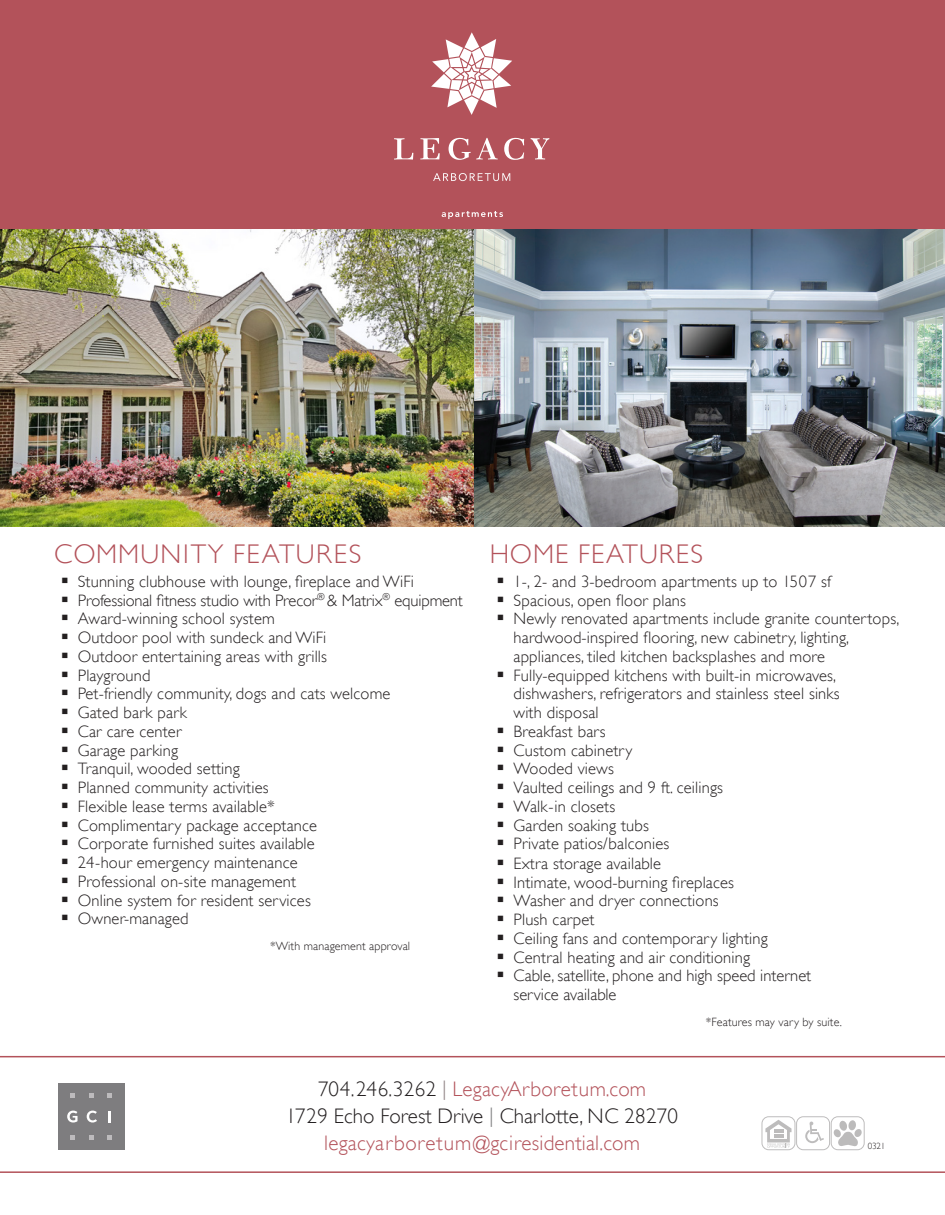
<style>
.page{position:relative;width:945px;height:1215px;background:#fff}
.page>*{position:absolute;margin:0;border:0;box-sizing:border-box;transform-origin:0 0}
.t1{font:300 27px "Gill Sans";letter-spacing:.05em;color:#b3525a}
.t2{font:300 21px/27px "Gill Sans";letter-spacing:.01em;color:#b3525a;text-align:center}
.t3{font:300 16.5px/18.8px "Gill Sans";letter-spacing:.01em;color:#231f20}
.t4{font:300 16.5px "Gill Sans";letter-spacing:-.01em;color:#231f20}
.t5{font:300 12px "Gill Sans";letter-spacing:.01em;color:#231f20}
.t6{font:300 9px "Gill Sans";color:#231f20}
.s1{color:#231f20}
.s2{color:#8e8183}
.s3{color:#7e7d7f}
</style>
<div class="page">
<svg style="left:765px;top:1120px;width:27px;height:28px"></svg>
<div style="left:762px;top:1116px;width:33px;height:34px;border:1px solid #231f20;border-radius:7px"></div>
<svg style="left:805px;top:1122px;width:19px;height:21px"></svg>
<div style="left:796px;top:1116px;width:34px;height:34px;border:1px solid #231f20;border-radius:7px"></div>
<div style="left:58px;top:1083px;width:67px;height:67px;background:#7e7d7f"></div>
<svg style="left:67px;top:1111px;width:11px;height:12px"></svg>
<svg style="left:87px;top:1111px;width:10px;height:12px"></svg>
<svg style="left:108px;top:1111px;width:3px;height:11px"></svg>
<svg style="left:70px;top:1093px;width:5px;height:5px"></svg>
<svg style="left:89px;top:1093px;width:5px;height:5px"></svg>
<svg style="left:107px;top:1093px;width:5px;height:5px"></svg>
<svg style="left:70px;top:1135px;width:5px;height:5px"></svg>
<svg style="left:89px;top:1135px;width:5px;height:5px"></svg>
<svg style="left:107px;top:1135px;width:5px;height:5px"></svg>
<div style="left:0;top:0;width:945px;height:230px;background:#b3525a"></div>
<hr style="left:0;top:1056px;width:945px;height:1px;background:#b3525a">
<hr style="left:0;top:1171px;width:945px;height:2px;background:#b3525a">
<svg style="left:834px;top:1120px;width:28px;height:26px"></svg>
<div style="left:831px;top:1116px;width:34px;height:34px;border:1px solid #231f20;border-radius:7px"></div>
<svg style="left:394px;top:138px;width:19px;height:22px"></svg>
<svg style="left:420px;top:138px;width:20px;height:21px"></svg>
<svg style="left:449px;top:138px;width:49px;height:22px"></svg>
<svg style="left:504px;top:138px;width:20px;height:22px"></svg>
<svg style="left:531px;top:138px;width:18px;height:21px"></svg>
<svg style="left:431px;top:32px;width:81px;height:83px"></svg>
<svg style="left:433px;top:173px;width:77px;height:8px"></svg>
<svg style="left:442px;top:211px;width:61px;height:8px"></svg>
<img style="left:474px;top:230px;width:471px;height:296px">
<img style="left:0;top:230px;width:474px;height:296px">
<p class="t1" style="left:54px;top:538px;width:309px">COMMUNITY FEATURES</p>
<p class="t3" style="left:78px;top:572px;width:338px">Stunning clubhouse with lounge, fireplace and WiFi</p>
<p class="t4" style="left:78px;top:591px;width:387px">Professional fitness studio with Precor<sup>®</sup> &amp; Matrix<sup>®</sup> equipment</p>
<p class="t3" style="left:78px;top:610px;width:199px">Award-winning school system</p>
<p class="t3" style="left:78px;top:628px;width:250px">Outdoor pool with sundeck and WiFi</p>
<p class="t3" style="left:78px;top:647px;width:251px">Outdoor entertaining areas with grills</p>
<p class="t3" style="left:78px;top:666px;width:74px">Playground</p>
<p class="t3" style="left:78px;top:685px;width:314px">Pet-friendly community, dogs and cats welcome</p>
<p class="t3" style="left:78px;top:703px;width:111px">Gated bark park</p>
<p class="t3" style="left:78px;top:722px;width:105px">Car care center</p>
<p class="t3" style="left:78px;top:741px;width:102px">Garage parking</p>
<p class="t3" style="left:78px;top:760px;width:164px">Tranquil, wooded setting</p>
<p class="t3" style="left:78px;top:778px;width:192px">Planned community activities</p>
<p class="t3" style="left:78px;top:797px;width:199px">Flexible lease terms available*</p>
<p class="t3" style="left:78px;top:816px;width:241px">Complimentary package acceptance</p>
<p class="t3" style="left:78px;top:835px;width:239px">Corporate furnished suites available</p>
<p class="t3" style="left:78px;top:853px;width:221px">24-hour emergency maintenance</p>
<p class="t3" style="left:78px;top:872px;width:220px">Professional on-site management</p>
<p class="t3" style="left:78px;top:891px;width:235px">Online system for resident services</p>
<p class="t3" style="left:78px;top:910px;width:112px">Owner-managed</p>
<p class="t5" style="left:270px;top:939px;width:142px">*With management approval</p>
<p class="t1" style="left:490px;top:538px;width:215px">HOME FEATURES</p>
<p class="t3" style="left:514px;top:572px;width:319px">1-, 2- and 3-bedroom apartments up to 1507 sf</p>
<p class="t3" style="left:514px;top:591px;width:174px">Spacious, open floor plans</p>
<p class="t3" style="left:514px;top:610px;width:387px">Newly renovated apartments include granite countertops, hardwood-inspired flooring, new cabinetry, lighting, appliances, tiled kitchen backsplashes and more</p>
<p class="t3" style="left:514px;top:666px;width:328px">Fully-equipped kitchens with built-in microwaves, dishwashers, refrigerators and stainless steel sinks with disposal</p>
<p class="t3" style="left:514px;top:722px;width:94px">Breakfast bars</p>
<p class="t3" style="left:514px;top:741px;width:120px">Custom cabinetry</p>
<p class="t3" style="left:514px;top:760px;width:102px">Wooded views</p>
<p class="t3" style="left:514px;top:778px;width:211px">Vaulted ceilings and 9 ft. ceilings</p>
<p class="t3" style="left:514px;top:797px;width:103px">Walk-in closets</p>
<p class="t3" style="left:514px;top:816px;width:137px">Garden soaking tubs</p>
<p class="t3" style="left:514px;top:835px;width:157px">Private patios/balconies</p>
<p class="t3" style="left:514px;top:854px;width:149px">Extra storage available</p>
<p class="t3" style="left:514px;top:873px;width:222px">Intimate, wood-burning fireplaces</p>
<p class="t3" style="left:514px;top:892px;width:207px">Washer and dryer connections</p>
<p class="t3" style="left:514px;top:910px;width:83px">Plush carpet</p>
<p class="t3" style="left:514px;top:929px;width:256px">Ceiling fans and contemporary lighting</p>
<p class="t3" style="left:514px;top:948px;width:238px">Central heating and air conditioning</p>
<p class="t3" style="left:514px;top:967px;width:299px">Cable, satellite, phone and high speed internet service available</p>
<p class="t5" style="left:706px;top:1015px;width:138px">*Features may vary by suite.</p>
<p class="t2" style="left:286px;top:1075px;width:394px"><span class="s1">704.246.3262</span> <span class="s2">|</span> LegacyArboretum.com<br><span class="s1">1729 Echo Forest Drive</span> <span class="s3">|</span> <span class="s1">Charlotte, NC 28270 </span>legacyarboretum@gciresidential.com</p>
<p class="t6" style="left:868px;top:1141px;width:19px">0321</p>
</div>
